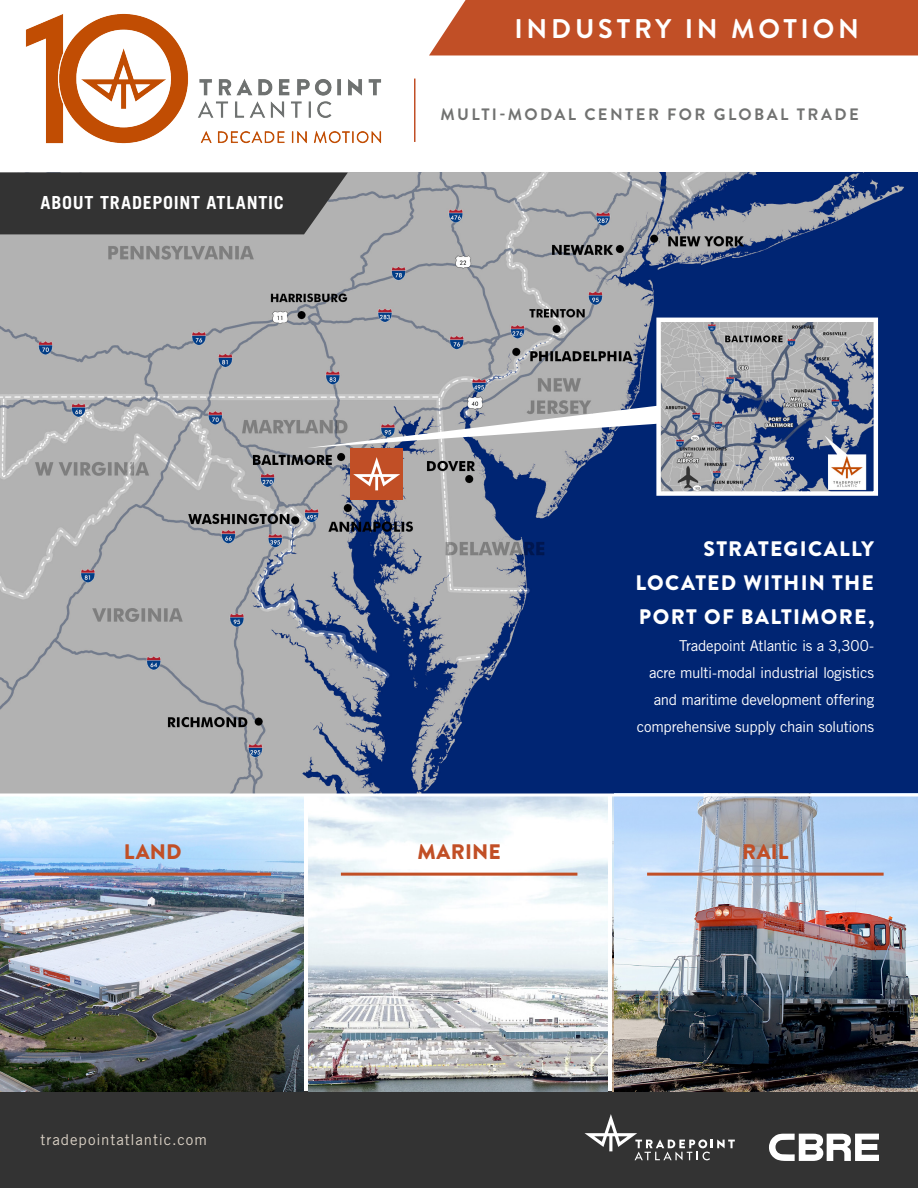
<style>
.page{position:relative;width:918px;height:1188px;background:#fff}
.page>*{position:absolute;margin:0;border:0;box-sizing:border-box;transform-origin:0 0}
.t1{font:700 27px "Brandon Grotesque";letter-spacing:.14em;color:#fff}
.t2{font:900 21px/34.2px "Brandon Grotesque";letter-spacing:.06em;color:#fff;text-align:justify}
.t3{font:900 21px "Brandon Grotesque";letter-spacing:.015em;color:#c14f26}
.t4{font:700 18px "Trade Gothic LT Std";letter-spacing:.045em;color:#fff}
.t5{font:700 16.5px "Brandon Grotesque";letter-spacing:.145em;color:#717271}
.t6{font:15px/27px "Trade Gothic LT Std";letter-spacing:-.02em;color:#fff;text-align:right}
.t7{font:15px "Trade Gothic LT Std";letter-spacing:.06em;color:#dad1c5}
</style>
<div class="page">
<div style="left:0;top:1092px;width:918px;height:96px;background:#333"></div>
<img style="left:0;top:796px;width:304px;height:296px">
<img style="left:309px;top:796px;width:298px;height:296px">
<img style="left:0;top:173px;width:917px;height:621px">
<svg style="left:307px;top:402px;width:349px;height:46px"></svg>
<img style="left:661px;top:323px;width:212px;height:168px">
<div style="left:656px;top:318px;width:222px;height:178px;border:4px solid #fff"></div>
<img style="left:614px;top:796px;width:304px;height:296px">
<hr style="left:35px;top:873px;width:236px;height:3px;background:#c14f26">
<hr style="left:341px;top:873px;width:236px;height:3px;background:#c14f26">
<hr style="left:647px;top:873px;width:237px;height:3px;background:#c14f26">
<svg style="left:769px;top:1134px;width:110px;height:27px"></svg>
<svg style="left:585px;top:1114px;width:150px;height:46px"></svg>
<div style="left:350px;top:448px;width:53px;height:52px;background:#c14f26"></div>
<svg style="left:353px;top:457px;width:47px;height:33px"></svg>
<hr style="left:414px;top:79px;width:2px;height:63px;background:#c14f26">
<img style="left:0;top:13px;width:390px;height:221px">
<div style="left:429px;top:0;width:489px;height:55px;background:#c14f26"></div>
<p class="t1" style="left:514px;top:10px;width:346px">INDUSTRY IN MOTION</p>
<p class="t4" style="left:40px;top:191px;width:245px">ABOUT TRADEPOINT ATLANTIC</p>
<p class="t5" style="left:440px;top:103px;width:420px">MULTI-MODAL CENTER FOR GLOBAL TRADE</p>
<p class="t2" style="left:635px;top:532px;width:240px;text-indent:68px">STRATEGICALLY LOCATED WITHIN THE PORT OF BALTIMORE,</p>
<p class="t6" style="left:637px;top:632px;width:239px">Tradepoint Atlantic is a 3,300-<br>acre multi-modal industrial logistics and maritime development offering comprehensive supply chain solutions</p>
<p class="t3" style="left:124px;top:837px;width:59px">LAND</p>
<p class="t3" style="left:417px;top:837px;width:85px">MARINE</p>
<p class="t3" style="left:742px;top:837px;width:48px">RAIL</p>
<p class="t7" style="left:40px;top:1131px;width:168px">tradepointatlantic.com</p>
</div>
